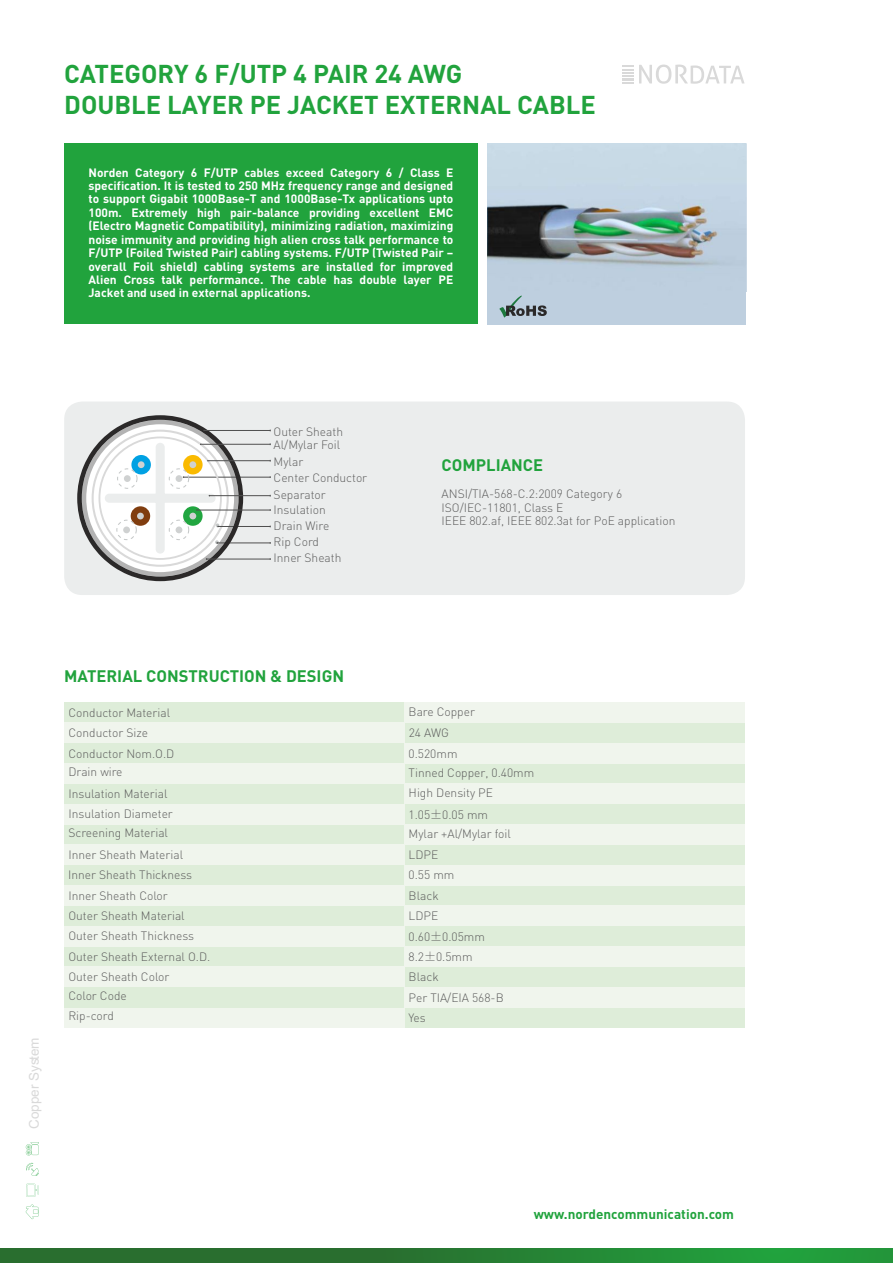
<style>
.page{position:relative;width:893px;height:1263px;background:#fff}
.page>*{position:absolute;margin:0;border:0;box-sizing:border-box;transform-origin:0 0}
.t1{font:700 25.5px/31.2px "DIN";color:#21a33d}
.t2{font:700 16.5px "DIN";color:#21a33d}
.t3{font:700 13.5px "DIN";color:#21a33d}
.t4{font:13.5px "Arial";color:#d9d9d9}
.t5{font:300 12px/16.5px "DIN";color:#5c5c5c}
.t6{font:700 12px/13.4px "DIN";color:#fff;text-align:justify}
.s1{font-family:"Adobe Fangsong Std";font-weight:400}
</style>
<div class="page">
<img style="left:487px;top:143px;width:259px;height:149px">
<svg style="left:0;top:1249px;width:893px;height:13px;background:#267f33"></svg>
<svg style="left:26px;top:1142px;width:13px;height:13px"></svg>
<svg style="left:26px;top:1184px;width:13px;height:13px"></svg>
<svg style="left:26px;top:1163px;width:13px;height:13px"></svg>
<svg style="left:26px;top:1204px;width:13px;height:15px"></svg>
<svg style="left:639px;top:65px;width:106px;height:19px"></svg>
<svg style="left:622px;top:65px;width:11px;height:19px"></svg>
<div style="left:64px;top:143px;width:414px;height:181px;background:#21a33d"></div>
<svg style="left:500px;top:295px;width:47px;height:23px"></svg>
<div style="left:64px;top:401px;width:681px;height:194px;background:#ebeded;border-radius:18px"></div>
<hr style="left:183px;top:477px;width:87px;height:1px;background:#4f4f4f">
<hr style="left:218px;top:526px;width:52px;height:1px;background:#4f4f4f">
<hr style="left:217px;top:543px;width:53px;height:1px;background:#4f4f4f">
<div style="left:404px;top:1007px;width:341px;height:21px;background:#deedd9"></div>
<div style="left:64px;top:1007px;width:340px;height:21px;background:#f0f5ed"></div>
<div style="left:64px;top:987px;width:340px;height:20px;background:#deedd9"></div>
<div style="left:404px;top:967px;width:341px;height:20px;background:#deedd9"></div>
<div style="left:64px;top:946px;width:340px;height:21px;background:#deedd9"></div>
<div style="left:404px;top:926px;width:341px;height:20px;background:#deedd9"></div>
<div style="left:64px;top:906px;width:340px;height:20px;background:#deedd9"></div>
<div style="left:404px;top:885px;width:341px;height:21px;background:#deedd9"></div>
<div style="left:64px;top:865px;width:340px;height:20px;background:#deedd9"></div>
<div style="left:404px;top:845px;width:341px;height:20px;background:#deedd9"></div>
<div style="left:64px;top:824px;width:340px;height:21px;background:#deedd9"></div>
<div style="left:404px;top:804px;width:341px;height:20px;background:#deedd9"></div>
<div style="left:64px;top:784px;width:340px;height:20px;background:#deedd9"></div>
<div style="left:404px;top:763px;width:341px;height:21px;background:#deedd9"></div>
<div style="left:64px;top:743px;width:340px;height:20px;background:#deedd9"></div>
<div style="left:404px;top:723px;width:341px;height:20px;background:#deedd9"></div>
<div style="left:64px;top:702px;width:340px;height:21px;background:#deedd9"></div>
<div style="left:404px;top:987px;width:341px;height:20px;background:#f0f5ed"></div>
<div style="left:64px;top:967px;width:340px;height:20px;background:#f0f5ed"></div>
<div style="left:404px;top:946px;width:341px;height:21px;background:#f0f5ed"></div>
<div style="left:64px;top:926px;width:340px;height:20px;background:#f0f5ed"></div>
<div style="left:404px;top:906px;width:341px;height:20px;background:#f0f5ed"></div>
<div style="left:64px;top:885px;width:340px;height:21px;background:#f0f5ed"></div>
<div style="left:404px;top:865px;width:341px;height:20px;background:#f0f5ed"></div>
<div style="left:64px;top:845px;width:340px;height:20px;background:#f0f5ed"></div>
<div style="left:404px;top:824px;width:341px;height:21px;background:#f0f5ed"></div>
<div style="left:64px;top:804px;width:340px;height:20px;background:#f0f5ed"></div>
<div style="left:404px;top:784px;width:341px;height:20px;background:#f0f5ed"></div>
<div style="left:64px;top:763px;width:340px;height:21px;background:#f0f5ed"></div>
<div style="left:404px;top:743px;width:341px;height:20px;background:#f0f5ed"></div>
<div style="left:64px;top:723px;width:340px;height:20px;background:#f0f5ed"></div>
<div style="left:404px;top:702px;width:341px;height:21px;background:#f0f5ed"></div>
<hr style="left:206px;top:559px;width:64px;height:1px;background:#4f4f4f">
<hr style="left:204px;top:430px;width:66px;height:1px;background:#4f4f4f">
<hr style="left:208px;top:460px;width:62px;height:1px;background:#4f4f4f">
<hr style="left:201px;top:444px;width:69px;height:1px;background:#4f4f4f">
<svg style="left:77px;top:415px;width:166px;height:166px"></svg>
<hr style="left:209px;top:495px;width:61px;height:1px;background:#4f4f4f">
<hr style="left:197px;top:510px;width:73px;height:1px;background:#4f4f4f">
<h1 class="t1" style="left:64px;top:57px;width:533px">CATEGORY 6 F/UTP 4 PAIR 24 AWG<br>DOUBLE LAYER PE JACKET EXTERNAL CABLE</h1>
<p class="t6" style="left:89px;top:165px;width:366px">Norden Category 6 F/UTP cables exceed Category 6 / Class E specification. It is tested to 250 MHz frequency range and designed to support Gigabit 1000Base-T and 1000Base-Tx applications upto 100m. Extremely high pair-balance providing excellent EMC (Electro Magnetic Compatibility), minimizing radiation, maximizing noise immunity and providing high alien cross talk performance to F/UTP (Foiled Twisted Pair) cabling systems. F/UTP (Twisted Pair – overall Foil shield) cabling systems are installed for improved Alien Cross talk performance. The cable has double layer PE Jacket and used in external applications.</p>
<p class="t5" style="left:274px;top:425px;width:71px;line-height:12.9px">Outer Sheath<br>Al/Mylar Foil</p>
<p class="t5" style="left:274px;top:453px;width:95px">Mylar<br>Center Conductor<br>Separator</p>
<p class="t5" style="left:274px;top:501px;width:57px;line-height:16px">Insulation<br>Drain Wire<br>Rip Cord</p>
<p class="t5" style="left:274px;top:549px;width:69px">Inner Sheath</p>
<h2 class="t2" style="left:442px;top:454px;width:103px">COMPLIANCE</h2>
<p class="t5" style="left:442px;top:487px;width:235px;line-height:13.4px">ANSI/TIA-568-C.2:2009 Category 6<br>ISO/IEC-11801, Class E<br>IEEE 802.af, IEEE 802.3at for PoE application</p>
<p class="t4" style="left:29px;top:1129px;width:93px;rotate:-90deg">Copper System</p>
<h2 class="t2" style="left:64px;top:665px;width:281px">MATERIAL CONSTRUCTION &amp; DESIGN</h2>
<p class="t5" style="left:68px;top:704px;width:103px">Conductor Material</p>
<p class="t5" style="left:409px;top:703px;width:68px">Bare Copper</p>
<p class="t5" style="left:68px;top:722px;width:107px;line-height:20.2px">Conductor Size<br>Conductor Nom.O.D</p>
<p class="t5" style="left:68px;top:785px;width:101px">Insulation Material</p>
<p class="t5" style="left:409px;top:784px;width:86px">High Density PE</p>
<p class="t5" style="left:68px;top:805px;width:106px">Insulation Diameter</p>
<p class="t5" style="left:409px;top:806px;width:81px">1.05<span class="s1">±</span>0.05 mm</p>
<p class="t5" style="left:68px;top:822px;width:116px;line-height:21.8px">Screening Material<br>Inner Sheath Material</p>
<p class="t5" style="left:409px;top:722px;width:50px;line-height:20.2px">24 AWG<br>0.520mm</p>
<p class="t5" style="left:68px;top:763px;width:56px">Drain wire</p>
<p class="t5" style="left:409px;top:764px;width:127px">Tinned Copper, 0.40mm</p>
<p class="t5" style="left:409px;top:825px;width:104px">Mylar +Al/Mylar foil</p>
<p class="t5" style="left:409px;top:866px;width:47px">0.55 mm</p>
<p class="t5" style="left:409px;top:846px;width:31px">LDPE</p>
<p class="t5" style="left:68px;top:865px;width:125px;line-height:20.4px">Inner Sheath Thickness<br>Inner Sheath Color</p>
<p class="t5" style="left:409px;top:887px;width:32px">Black</p>
<p class="t5" style="left:68px;top:907px;width:118px">Outer Sheath Material</p>
<p class="t5" style="left:409px;top:907px;width:31px">LDPE</p>
<p class="t5" style="left:68px;top:927px;width:127px">Outer Sheath Thickness</p>
<p class="t5" style="left:409px;top:928px;width:78px">0.60<span class="s1">±</span>0.05mm</p>
<p class="t5" style="left:68px;top:948px;width:143px">Outer Sheath External O.D.</p>
<p class="t5" style="left:409px;top:948px;width:66px">8.2<span class="s1">±</span>0.5mm</p>
<p class="t5" style="left:68px;top:968px;width:103px">Outer Sheath Color</p>
<p class="t5" style="left:409px;top:968px;width:32px">Black</p>
<p class="t5" style="left:68px;top:987px;width:60px">Color Code</p>
<p class="t5" style="left:409px;top:989px;width:97px">Per TIA/EIA 568-B</p>
<p class="t5" style="left:68px;top:1007px;width:47px">Rip-cord</p>
<p class="t5" style="left:409px;top:1009px;width:19px">Yes</p>
<p class="t3" style="left:534px;top:1205px;width:202px">www.nordencommunication.com</p>
</div>
